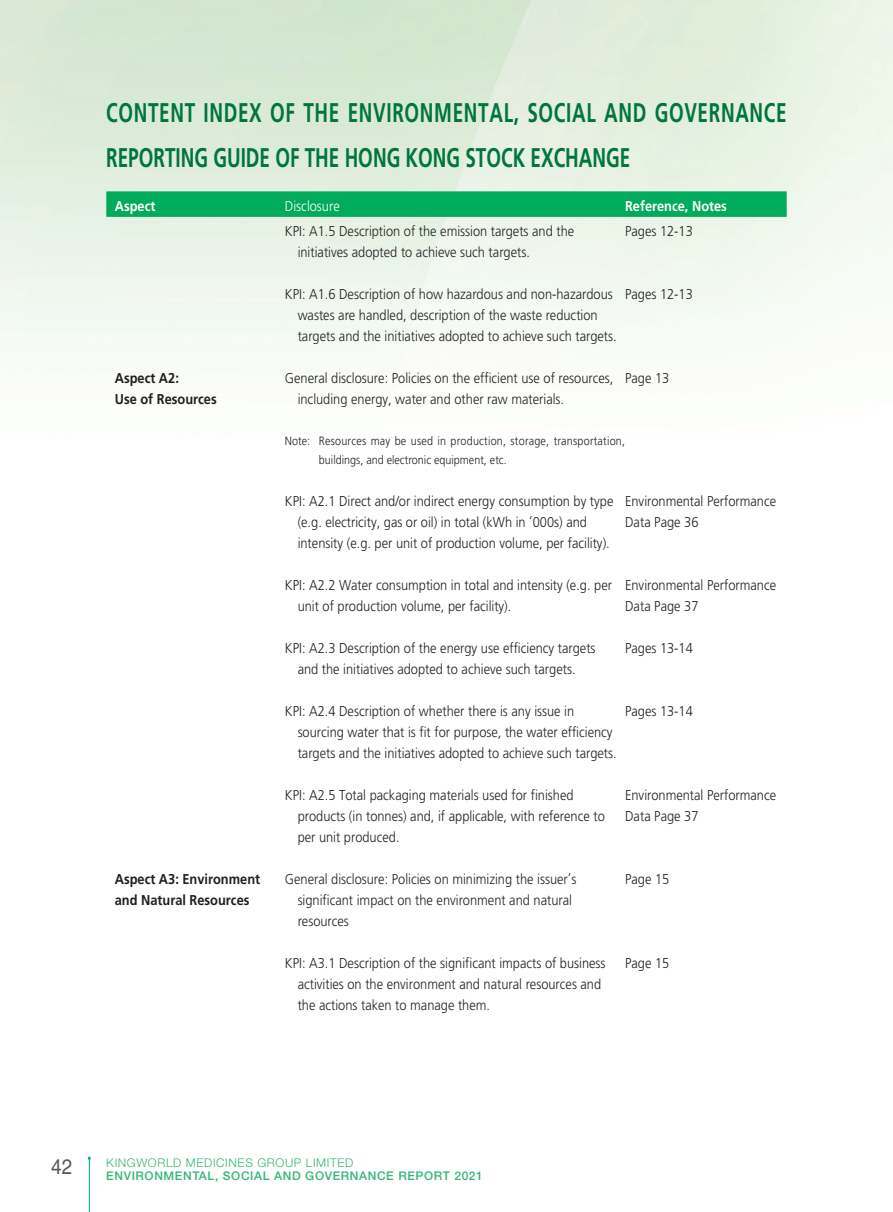
<style>
.page{position:relative;width:893px;height:1212px;background:#fff}
.page>*{position:absolute;margin:0;border:0;box-sizing:border-box;transform-origin:0 0}
.t1{font:700 27px/45px "Frutiger LT Std";letter-spacing:.035em;color:#00753c;scale:.7 1}
.t2{font:21px "Helvetica LT Std";color:#57585a;scale:.9 1}
.t3{font:300 14.25px/21px "Frutiger LT Std";color:#231f20;scale:.9 1}
.t4{font:700 14.25px/21px "Frutiger LT Std";color:#231f20;scale:.9 1}
.t5{font:700 14.25px "Frutiger LT Std";color:#fff;scale:.9 1}
.t6{font:300 14.25px "Frutiger LT Std";color:#fff;scale:.9 1}
.t7{font:300 12px/19.5px "Frutiger LT Std";letter-spacing:.02em;color:#231f20;scale:.9 1}
.t8{font:500 12px "Helvetica Neue LT Std";letter-spacing:.05em;color:#33b777}
.t9{font:300 12px "Helvetica Neue LT Std";letter-spacing:.05em;color:#33b777}
</style>
<div class="page">
<hr style="left:89px;top:1158px;width:1px;height:54px;background:#00ab5b">
<svg style="left:106px;top:191px;width:681px;height:26px;background:#04ac5d"></svg>
<h1 class="t1" style="left:106px;top:90px;width:973px">CONTENT INDEX OF THE ENVIRONMENTAL, SOCIAL AND GOVERNANCE<br>REPORTING GUIDE OF THE HONG KONG STOCK EXCHANGE</h1>
<p class="t5" style="left:115px;top:197px;width:47px">Aspect</p>
<p class="t6" style="left:285px;top:198px;width:62px">Disclosure</p>
<p class="t5" style="left:625px;top:197px;width:115px">Reference, Notes</p>
<p class="t3" style="left:298px;top:221px;width:309px;text-indent:-13px">KPI: A1.5 Description of the emission targets and the initiatives adopted to achieve such targets.</p>
<p class="t3" style="left:625px;top:221px;width:77px">Pages 12-13</p>
<p class="t3" style="left:298px;top:284px;width:356px;text-indent:-13px">KPI: A1.6 Description of how hazardous and non-hazardous wastes are handled, description of the waste reduction targets and the initiatives adopted to achieve such targets.</p>
<p class="t3" style="left:625px;top:284px;width:77px">Pages 12-13</p>
<p class="t4" style="left:115px;top:368px;width:115px">Aspect A2:<br>Use of Resources</p>
<p class="t3" style="left:298px;top:368px;width:352px;text-indent:-13px">General disclosure: Policies on the efficient use of resources, including energy, water and other raw materials.</p>
<p class="t7" style="left:319px;top:431px;width:342px;text-indent:-34px">Note: Resources may be used in production, storage, transportation, buildings, and electronic equipment, etc.</p>
<p class="t3" style="left:625px;top:368px;width:51px">Page 13</p>
<p class="t3" style="left:298px;top:491px;width:352px;text-indent:-13px">KPI: A2.1 Direct and/or indirect energy consumption by type (e.g. electricity, gas or oil) in total (kWh in ’000s) and intensity (e.g. per unit of production volume, per facility).</p>
<p class="t3" style="left:625px;top:491px;width:169px">Environmental Performance<br>Data Page 36</p>
<p class="t3" style="left:298px;top:575px;width:351px;text-indent:-13px">KPI: A2.2 Water consumption in total and intensity (e.g. per unit of production volume, per facility).</p>
<p class="t3" style="left:625px;top:575px;width:169px">Environmental Performance<br>Data Page 37</p>
<p class="t3" style="left:285px;top:638px;width:347px;text-align:center">KPI: A2.3 Description of the energy use efficiency targets and the initiatives adopted to achieve such targets.</p>
<p class="t3" style="left:625px;top:638px;width:77px">Pages 13-14</p>
<p class="t3" style="left:298px;top:701px;width:356px;text-indent:-13px">KPI: A2.4 Description of whether there is any issue in sourcing water that is fit for purpose, the water efficiency targets and the initiatives adopted to achieve such targets.</p>
<p class="t3" style="left:625px;top:701px;width:77px">Pages 13-14</p>
<p class="t3" style="left:298px;top:785px;width:343px;text-indent:-13px">KPI: A2.5 Total packaging materials used for finished products (in tonnes) and, if applicable, with reference to per unit produced.</p>
<p class="t3" style="left:625px;top:785px;width:169px">Environmental Performance<br>Data Page 37</p>
<p class="t4" style="left:115px;top:868px;width:163px">Aspect A3: Environment and Natural Resources</p>
<p class="t3" style="left:298px;top:869px;width:311px;text-indent:-13px">General disclosure: Policies on minimizing the issuer’s significant impact on the environment and natural resources</p>
<p class="t3" style="left:625px;top:869px;width:51px">Page 15</p>
<p class="t3" style="left:298px;top:953px;width:344px;text-indent:-13px">KPI: A3.1 Description of the significant impacts of business activities on the environment and natural resources and the actions taken to manage them.</p>
<p class="t3" style="left:625px;top:953px;width:51px">Page 15</p>
<h2 class="t2" style="left:51px;top:1154px;width:25px">42</h2>
<p class="t9" style="left:106px;top:1155px;width:249px">KINGWORLD MEDICINES GROUP LIMITED</p>
<p class="t8" style="left:106px;top:1169px;width:378px">ENVIRONMENTAL, SOCIAL AND GOVERNANCE REPORT 2021</p>
</div>
